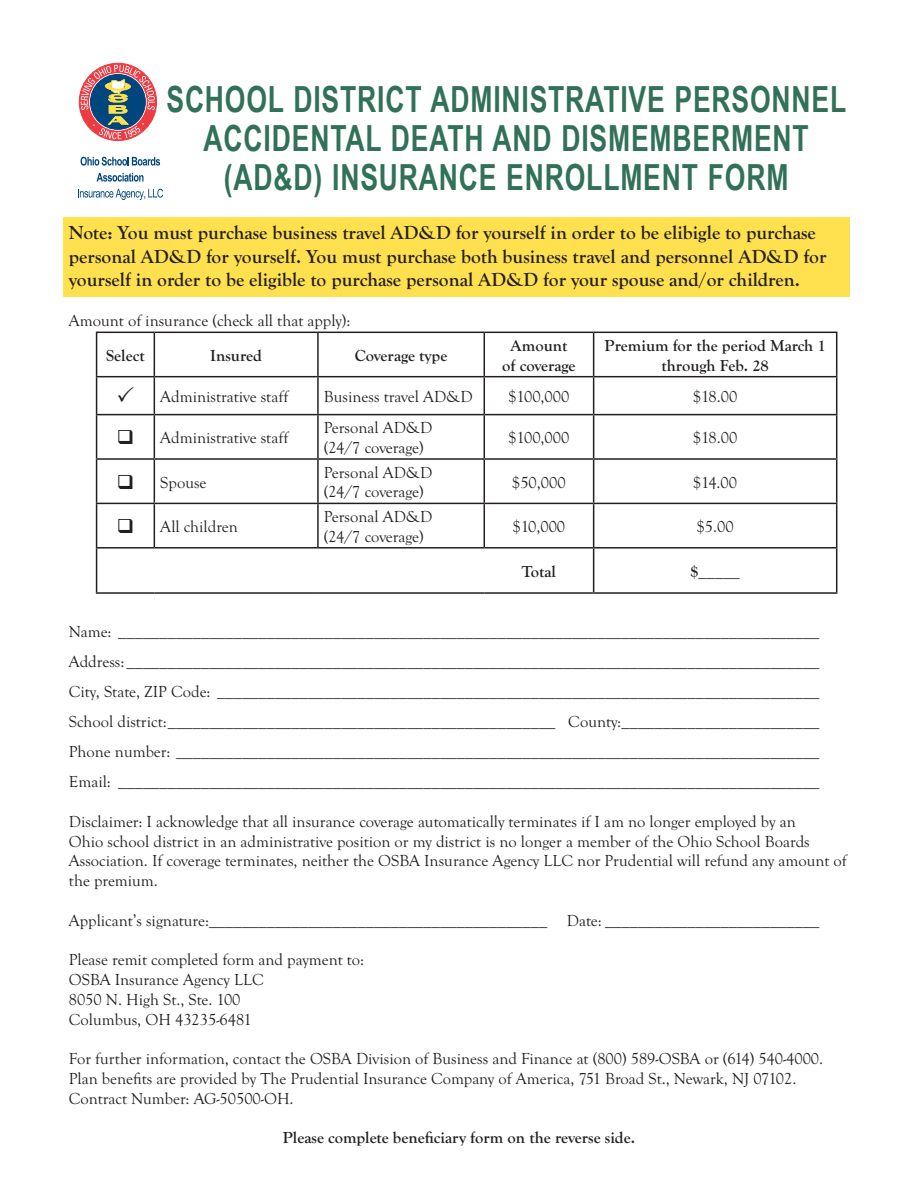
<style>
.page{position:relative;width:918px;height:1188px;background:#fff}
.page>*{position:absolute;margin:0;border:0;box-sizing:border-box;transform-origin:0 0}
.Subhed{font:700 36px/39px "Arial Narrow";letter-spacing:.025em;color:#327159;text-align:center;scale:.9 1}
.text{font:700 19.5px/23.4px "Goudy Old Sty T";color:#231f20}
.text-2{font:16.5px/19.8px "Goudy Old Sty T";color:#231f20}
.text-3{font:16.5px "Adobe Garamond";color:#231f20}
.text-4{font:700 16.5px/19.8px "Goudy Old Sty T";color:#231f20;text-align:center}
.s1{font-family:"Goudy Old Sty T";font-weight:700}
.s2{font-family:"Goudy Old Sty T"}
</style>
<div class="page">
<div style="left:63px;top:218px;width:786px;height:79px;background:#ffe04e"></div>
<hr style="left:96px;top:332px;width:58px;height:1px;background:#231f20">
<hr style="left:96px;top:333px;width:1px;height:43px;background:#231f20">
<hr style="left:154px;top:332px;width:164px;height:1px;background:#231f20">
<hr style="left:154px;top:333px;width:1px;height:43px;background:#231f20">
<hr style="left:318px;top:332px;width:166px;height:1px;background:#231f20">
<hr style="left:317px;top:333px;width:2px;height:43px;background:#231f20">
<hr style="left:484px;top:332px;width:110px;height:1px;background:#231f20">
<hr style="left:484px;top:333px;width:1px;height:43px;background:#231f20">
<hr style="left:594px;top:332px;width:243px;height:1px;background:#231f20">
<hr style="left:593px;top:333px;width:1px;height:43px;background:#231f20">
<hr style="left:836px;top:333px;width:1px;height:43px;background:#231f20">
<hr style="left:96px;top:376px;width:58px;height:1px;background:#231f20">
<hr style="left:96px;top:377px;width:1px;height:37px;background:#231f20">
<hr style="left:154px;top:376px;width:164px;height:1px;background:#231f20">
<hr style="left:154px;top:377px;width:1px;height:37px;background:#231f20">
<hr style="left:318px;top:376px;width:166px;height:1px;background:#231f20">
<hr style="left:317px;top:377px;width:2px;height:37px;background:#231f20">
<hr style="left:484px;top:376px;width:110px;height:1px;background:#231f20">
<hr style="left:484px;top:377px;width:1px;height:37px;background:#231f20">
<hr style="left:594px;top:376px;width:243px;height:1px;background:#231f20">
<hr style="left:593px;top:377px;width:1px;height:37px;background:#231f20">
<hr style="left:836px;top:377px;width:1px;height:37px;background:#231f20">
<hr style="left:96px;top:414px;width:58px;height:1px;background:#231f20">
<hr style="left:96px;top:415px;width:1px;height:43px;background:#231f20">
<hr style="left:154px;top:414px;width:164px;height:1px;background:#231f20">
<hr style="left:154px;top:415px;width:1px;height:43px;background:#231f20">
<hr style="left:318px;top:414px;width:166px;height:1px;background:#231f20">
<hr style="left:317px;top:415px;width:2px;height:43px;background:#231f20">
<hr style="left:484px;top:414px;width:110px;height:1px;background:#231f20">
<hr style="left:484px;top:415px;width:1px;height:43px;background:#231f20">
<hr style="left:594px;top:414px;width:243px;height:1px;background:#231f20">
<hr style="left:593px;top:415px;width:1px;height:43px;background:#231f20">
<hr style="left:836px;top:415px;width:1px;height:43px;background:#231f20">
<hr style="left:96px;top:458px;width:58px;height:2px;background:#231f20">
<hr style="left:96px;top:460px;width:1px;height:43px;background:#231f20">
<hr style="left:154px;top:458px;width:164px;height:2px;background:#231f20">
<hr style="left:154px;top:460px;width:1px;height:43px;background:#231f20">
<hr style="left:318px;top:458px;width:166px;height:2px;background:#231f20">
<hr style="left:317px;top:460px;width:2px;height:43px;background:#231f20">
<hr style="left:484px;top:458px;width:110px;height:2px;background:#231f20">
<hr style="left:484px;top:460px;width:1px;height:43px;background:#231f20">
<hr style="left:594px;top:458px;width:243px;height:2px;background:#231f20">
<hr style="left:593px;top:460px;width:1px;height:43px;background:#231f20">
<hr style="left:836px;top:460px;width:1px;height:43px;background:#231f20">
<hr style="left:96px;top:503px;width:58px;height:1px;background:#231f20">
<hr style="left:96px;top:504px;width:1px;height:43px;background:#231f20">
<hr style="left:154px;top:503px;width:164px;height:1px;background:#231f20">
<hr style="left:154px;top:504px;width:1px;height:43px;background:#231f20">
<hr style="left:318px;top:503px;width:166px;height:1px;background:#231f20">
<hr style="left:317px;top:504px;width:2px;height:43px;background:#231f20">
<hr style="left:484px;top:503px;width:110px;height:1px;background:#231f20">
<hr style="left:484px;top:504px;width:1px;height:43px;background:#231f20">
<hr style="left:594px;top:503px;width:243px;height:1px;background:#231f20">
<hr style="left:593px;top:504px;width:1px;height:43px;background:#231f20">
<hr style="left:836px;top:504px;width:1px;height:43px;background:#231f20">
<hr style="left:96px;top:547px;width:58px;height:2px;background:#231f20">
<hr style="left:96px;top:549px;width:1px;height:43px;background:#231f20">
<hr style="left:154px;top:547px;width:164px;height:2px;background:#231f20">
<hr style="left:318px;top:547px;width:166px;height:2px;background:#231f20">
<hr style="left:484px;top:547px;width:110px;height:2px;background:#231f20">
<hr style="left:594px;top:547px;width:243px;height:2px;background:#231f20">
<hr style="left:593px;top:549px;width:1px;height:43px;background:#231f20">
<hr style="left:836px;top:549px;width:1px;height:43px;background:#231f20">
<hr style="left:96px;top:592px;width:58px;height:2px;background:#231f20">
<hr style="left:154px;top:592px;width:164px;height:2px;background:#231f20">
<hr style="left:318px;top:592px;width:166px;height:2px;background:#231f20">
<hr style="left:484px;top:592px;width:110px;height:2px;background:#231f20">
<hr style="left:594px;top:592px;width:243px;height:2px;background:#231f20">
<svg style="left:81px;top:65px;width:74px;height:75px"></svg>
<svg style="left:78px;top:189px;width:85px;height:11px"></svg>
<svg style="left:97px;top:173px;width:46px;height:9px"></svg>
<svg style="left:81px;top:157px;width:79px;height:9px"></svg>
<p class="Subhed" style="left:166px;top:78px;width:757px">SCHOOL DISTRICT ADMINISTRATIVE PERSONNEL<br>ACCIDENTAL DEATH AND DISMEMBERMENT (AD&amp;D) INSURANCE ENROLLMENT FORM</p>
<p class="text" style="left:69px;top:221px;width:759px">Note: You must purchase business travel AD&amp;D for yourself in order to be elibigle to purchase personal AD&amp;D for yourself. You must purchase both business travel and personnel AD&amp;D for yourself in order to be eligible to purchase personal AD&amp;D for your spouse and/or children.</p>
<p class="text-2" style="left:69px;top:310px;width:283px">Amount of insurance (check all that apply):</p>
<p class="text-4" style="left:106px;top:346px;width:40px">Select</p>
<p class="text-4" style="left:210px;top:346px;width:53px">Insured</p>
<p class="text-4" style="left:355px;top:346px;width:94px">Coverage type</p>
<p class="text-4" style="left:502px;top:336px;width:75px">Amount of coverage</p>
<p class="text-4" style="left:605px;top:336px;width:223px">Premium for the period March 1 through Feb. 28</p>
<p class="text-2" style="left:160px;top:387px;width:130px">Administrative staff</p>
<p class="text-2" style="left:324px;top:387px;width:150px">Business travel AD&amp;D</p>
<p class="text-2" style="left:509px;top:387px;width:62px">$100,000</p>
<p class="text-2" style="left:693px;top:387px;width:46px">$18.00</p>
<p class="text-2" style="left:160px;top:428px;width:130px">Administrative staff</p>
<p class="text-2" style="left:324px;top:418px;width:110px">Personal AD&amp;D (24/7 coverage)</p>
<p class="text-2" style="left:509px;top:428px;width:62px">$100,000</p>
<p class="text-2" style="left:693px;top:428px;width:46px">$18.00</p>
<p class="text-2" style="left:160px;top:472px;width:48px">Spouse</p>
<p class="text-2" style="left:324px;top:462px;width:110px">Personal AD&amp;D (24/7 coverage)</p>
<p class="text-2" style="left:512px;top:472px;width:55px">$50,000</p>
<p class="text-2" style="left:693px;top:472px;width:45px">$14.00</p>
<p class="text-2" style="left:160px;top:517px;width:79px">All children</p>
<p class="text-2" style="left:324px;top:507px;width:110px">Personal AD&amp;D (24/7 coverage)</p>
<p class="text-2" style="left:513px;top:517px;width:54px">$10,000</p>
<p class="text-2" style="left:697px;top:517px;width:38px">$5.00</p>
<p class="text-4" style="left:522px;top:561px;width:36px">Total</p>
<p class="text-3" style="left:690px;top:563px;width:51px"><span class="s1">$</span>_____</p>
<p class="text-3" style="left:69px;top:623px;width:752px"><span class="s2">Name:</span> _____________________________________________________________________________________</p>
<p class="text-3" style="left:69px;top:653px;width:752px"><span class="s2">Address:</span>____________________________________________________________________________________</p>
<p class="text-3" style="left:69px;top:683px;width:752px"><span class="s2">City, State, ZIP Code:</span> _________________________________________________________________________</p>
<p class="text-3" style="left:69px;top:713px;width:752px"><span class="s2">School district:</span>_______________________________________________ <span class="s2">County:</span>________________________</p>
<p class="text-3" style="left:69px;top:743px;width:752px"><span class="s2">Phone number:</span> ______________________________________________________________________________</p>
<p class="text-3" style="left:69px;top:773px;width:752px"><span class="s2">Email:</span> _____________________________________________________________________________________</p>
<p class="text-2" style="left:69px;top:812px;width:779px">Disclaimer: I acknowledge that all insurance coverage automatically terminates if I am no longer employed by an<br>Ohio school district in an administrative position or my district is no longer a member of the Ohio School Boards Association. If coverage terminates, neither the OSBA Insurance Agency LLC nor Prudential will refund any amount of the premium.</p>
<p class="text-3" style="left:69px;top:912px;width:752px"><span class="s2">Applicant’s signature:</span>_________________________________________ <span class="s2">Date:</span> __________________________</p>
<p class="text-2" style="left:69px;top:950px;width:297px">Please remit completed form and payment to:</p>
<p class="text-2" style="left:69px;top:970px;width:196px">OSBA Insurance Agency LLC</p>
<p class="text-2" style="left:69px;top:990px;width:173px">8050 N. High St., Ste. 100</p>
<p class="text-2" style="left:69px;top:1010px;width:184px">Columbus, OH 43235-6481</p>
<p class="text-2" style="left:69px;top:1049px;width:756px">For further information, contact the OSBA Division of Business and Finance at (800) 589-OSBA or (614) 540-4000.</p>
<p class="text-2" style="left:69px;top:1069px;width:729px">Plan benefits are provided by The Prudential Insurance Company of America, 751 Broad St., Newark, NJ 07102.<br>Contract Number: AG-50500-OH.</p>
<p class="text-4" style="left:283px;top:1128px;width:354px">Please complete beneficiary form on the reverse side.</p>
</div>
